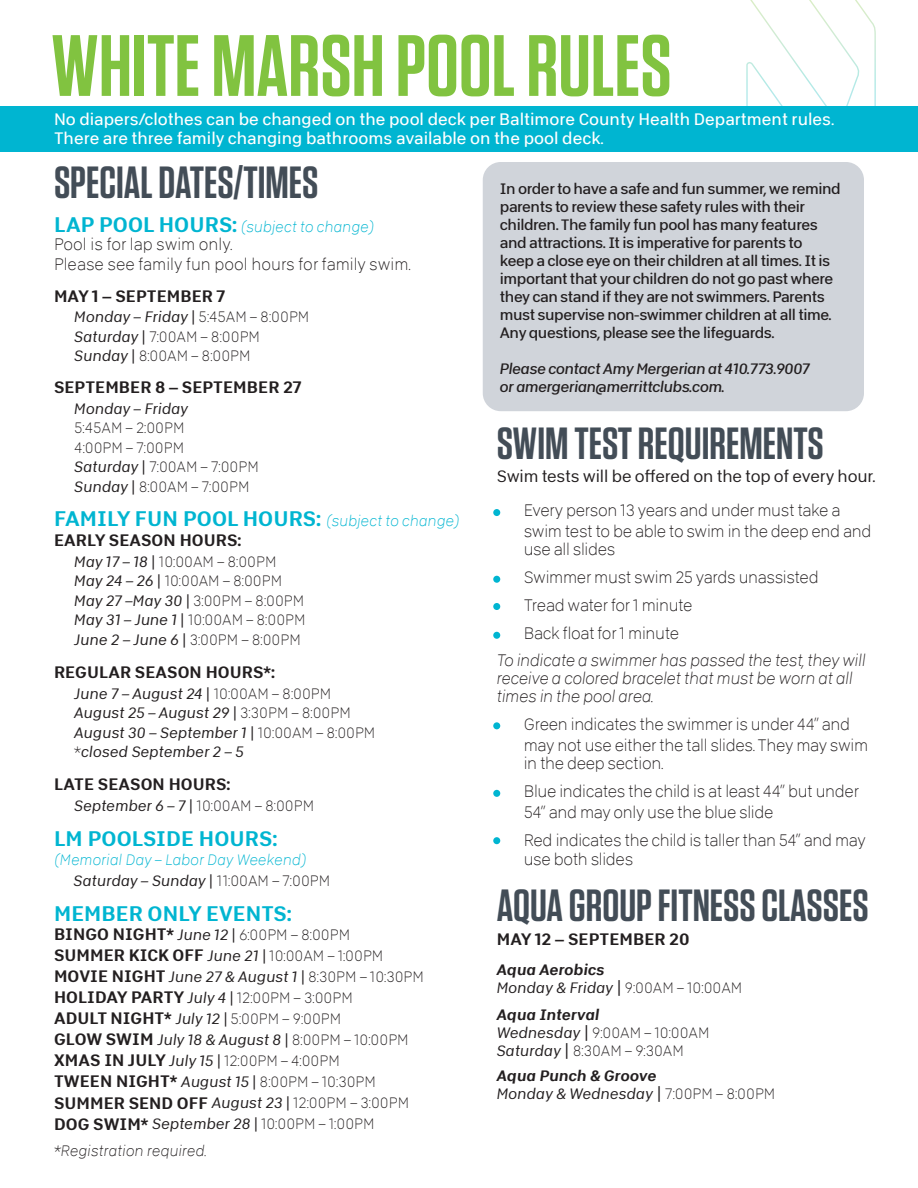
<style>
.page{position:relative;width:918px;height:1188px;background:#fff}
.page>*{position:absolute;margin:0;border:0;box-sizing:border-box;transform-origin:0 0}
.t1{font:600 86.7px "Tungsten";color:#81c340}
.t2{font:600 45px "Tungsten";color:#434d57}
.t3{font:21px "Abitare Sans 600 wt";letter-spacing:.005em;color:#00b5d1}
.t4{font:16.5px/27.8px "Abitare Sans 0 wt";letter-spacing:-.02em;color:#231f20}
.t5{font:16.5px/18.8px "Abitare Sans 350 wt";color:#fff}
.t6{font:16.5px "Abitare Sans 600 wt";letter-spacing:.005em;color:#231f20}
.t7{font:16.5px/18px "Abitare Sans Italic 0 wt";letter-spacing:-.02em;color:#231f20}
.t8{font:16.5px/19.5px "Abitare Sans 0 wt";color:#231f20}
.t9{font:16.5px "Abitare Sans 250 wt";letter-spacing:-.01em;color:#231f20}
.t10{font:15px/19.5px "Abitare Sans 0 wt";color:#231f20}
.t11{font:15px/18px "Abitare Sans 400 wt";letter-spacing:-.03em;color:#231f20}
.t12{font:15px/19.5px "Abitare Sans Italic 250 wt";color:#231f20}
.t13{font:15px/18px "Abitare Sans Italic 400 wt";letter-spacing:-.03em;color:#231f20}
.t14{font:15px "Abitare Sans Italic 0 wt";color:#00b5d1}
.t15{font:15px "Abitare Sans Italic 600 wt";color:#231f20}
.t16{font:15px "Abitare Sans Italic 0 wt";color:#231f20}
.s1{font-family:"Abitare Sans 600 wt";font-size:21px}
.s2{font-family:"Abitare Sans 0 wt"}
.s3{font-family:"Abitare Sans Italic 250 wt"}
.s4{font-family:"Abitare Sans Italic 0 wt";font-size:15px}
.s5{font-family:"Abitare Sans 600 wt";font-size:16.5px}
.s6{font-family:"Abitare Sans Italic 250 wt";font-size:16.5px}
.s7{font-size:16.5px}
</style>
<div class="page">
<div style="left:483px;top:162px;width:381px;height:249px;background:#d0d4da;border-radius:18px"></div>
<svg style="left:745px;top:0;width:173px;height:107px"></svg>
<div style="left:0;top:107px;width:918px;height:45px;background:#00b5d1"></div>
<div style="left:493px;top:509px;width:7px;height:7px;background:#00b5d1;border-radius:50%"></div>
<div style="left:493px;top:576px;width:7px;height:7px;background:#00b5d1;border-radius:50%"></div>
<div style="left:493px;top:603px;width:7px;height:7px;background:#00b5d1;border-radius:50%"></div>
<div style="left:493px;top:632px;width:7px;height:7px;background:#00b5d1;border-radius:50%"></div>
<div style="left:493px;top:722px;width:7px;height:7px;background:#00b5d1;border-radius:50%"></div>
<div style="left:493px;top:790px;width:7px;height:7px;background:#00b5d1;border-radius:50%"></div>
<div style="left:493px;top:837px;width:7px;height:7px;background:#00b5d1;border-radius:50%"></div>
<h1 class="t1" style="left:51px;top:20px;width:622px">WHITE MARSH POOL RULES</h1>
<p class="t5" style="left:54px;top:110px;width:782px">No diapers/clothes can be changed on the pool deck per Baltimore County Health Department rules.<br>There are three family changing bathrooms available on the pool deck.</p>
<h2 class="t2" style="left:54px;top:159px;width:266px">SPECIAL DATES/TIMES</h2>
<p class="t14" style="left:54px;top:219px;width:322px"><span class="s1">LAP POOL HOURS:</span> (subject to change)</p>
<p class="t8" style="left:54px;top:235px;width:359px">Pool is for lap swim only.<br>Please see family fun pool hours for family swim.</p>
<p class="t6" style="left:54px;top:286px;width:173px">MAY 1 – SEPTEMBER 7</p>
<p class="t12" style="left:74px;top:307px;width:237px">Monday – Friday | <span class="s2">5:45AM – 8:00PM</span></p>
<p class="t10" style="left:74px;top:327px;width:187px"><span class="s3">Saturday |</span> 7:00AM – 8:00PM<br><span class="s3">Sunday |</span> 8:00AM – 8:00PM</p>
<p class="t6" style="left:54px;top:378px;width:249px">SEPTEMBER 8 – SEPTEMBER 27</p>
<p class="t12" style="left:74px;top:399px;width:116px">Monday – Friday</p>
<p class="t10" style="left:74px;top:418px;width:186px">5:45AM – 2:00PM<br>4:00PM – 7:00PM<br><span class="s3">Saturday |</span> 7:00AM – 7:00PM<br><span class="s3">Sunday |</span> 8:00AM – 7:00PM</p>
<h3 class="t3" style="left:54px;top:507px;width:407px">FAMILY FUN POOL HOURS: <span class="s4">(subject to change)</span></h3>
<p class="t6" style="left:54px;top:531px;width:189px">EARLY SEASON HOURS:</p>
<p class="t10" style="left:74px;top:552px;width:233px"><span class="s3">May 17 – 18 |</span> 10:00AM – 8:00PM<br><span class="s3">May 24 – 26 |</span> 10:00AM – 8:00PM<br><span class="s3">May 27 –May 30 |</span> 3:00PM – 8:00PM<br><span class="s3">May 31 – June 1 |</span> 10:00AM – 8:00PM<br><span class="s3">June 2 – June 6 |</span> 3:00PM – 8:00PM</p>
<p class="t6" style="left:54px;top:663px;width:222px">REGULAR SEASON HOURS*:</p>
<p class="t12" style="left:74px;top:684px;width:303px">June 7 – August 24 | <span class="s2">10:00AM – 8:00PM </span>August 25 – August 29 | <span class="s2">3:30PM – 8:00PM </span>August 30 – September 1 | <span class="s2">10:00AM – 8:00PM *</span>closed September 2 – 5</p>
<p class="t6" style="left:54px;top:775px;width:178px">LATE SEASON HOURS:</p>
<p class="t10" style="left:74px;top:796px;width:241px"><span class="s3">September 6 – 7 |</span> 10:00AM – 8:00PM</p>
<h3 class="t3" style="left:54px;top:826px;width:225px">LM POOLSIDE HOURS:</h3>
<p class="t14" style="left:54px;top:852px;width:255px">(Memorial Day – Labor Day Weekend)</p>
<p class="t12" style="left:74px;top:871px;width:258px">Saturday – Sunday | <span class="s2">11:00AM – 7:00PM</span></p>
<h3 class="t3" style="left:54px;top:901px;width:239px">MEMBER ONLY EVENTS:</h3>
<p class="t10" style="left:54px;top:925px;width:331px;line-height:21px"><span class="s5">BINGO NIGHT*</span> <span class="s3">June 12 |</span> 6:00PM – 8:00PM<br><span class="s5">SUMMER KICK OFF</span> <span class="s3">June 21 |</span> 10:00AM – 1:00PM</p>
<p class="t12" style="left:54px;top:967px;width:371px"><span class="s5">MOVIE NIGHT</span> June 27 &amp; August 1 | <span class="s2">8:30PM – 10:30PM</span></p>
<p class="t10" style="left:54px;top:988px;width:300px;line-height:21px"><span class="s5">HOLIDAY PARTY</span> <span class="s3">July 4 |</span> 12:00PM – 3:00PM<br><span class="s5">ADULT NIGHT*</span> <span class="s3">July 12 |</span> 5:00PM – 9:00PM</p>
<p class="t12" style="left:54px;top:1030px;width:356px"><span class="s5">GLOW SWIM</span> July 18 &amp; August 8 | <span class="s2">8:00PM – 10:00PM</span></p>
<p class="t10" style="left:54px;top:1051px;width:357px;line-height:21px"><span class="s5">XMAS IN JULY</span> <span class="s3">July 15 |</span> 12:00PM – 4:00PM<br><span class="s5">TWEEN NIGHT*</span> <span class="s3">August 15 |</span> 8:00PM – 10:30PM <span class="s5">SUMMER SEND OFF</span> <span class="s3">August 23 |</span> 12:00PM – 3:00PM <span class="s5">DOG SWIM*</span> <span class="s3">September 28 |</span> 10:00PM – 1:00PM</p>
<p class="t16" style="left:54px;top:1143px;width:154px">*Registration required.</p>
<p class="t11" style="left:500px;top:179px;width:342px">In order to have a safe and fun summer, we remind parents to review these safety rules with their children. The family fun pool has many features and attractions. It is imperative for parents to<br>keep a close eye on their children at all times. It is important that your children do not go past where they can stand if they are not swimmers. Parents must supervise non-swimmer children at all time.<br>Any questions, please see the lifeguards.</p>
<p class="t13" style="left:500px;top:359px;width:312px">Please contact Amy Mergerian at 410.773.9007 or amergerian@merrittclubs.com.</p>
<h2 class="t2" style="left:497px;top:420px;width:328px">SWIM TEST REQUIREMENTS</h2>
<p class="t9" style="left:497px;top:467px;width:380px">Swim tests will be offered on the top of every hour.</p>
<p class="t4" style="left:524px;top:500px;width:349px;line-height:21px">Every person 13 years and under must take a swim test to be able to swim in the deep end and</p>
<p class="t4" style="left:524px;top:536px;width:296px">use all slides<br>Swimmer must swim 25 yards unassisted<br>Tread water for 1 minute<br>Back float for 1 minute</p>
<p class="t7" style="left:497px;top:651px;width:371px">To indicate a swimmer has passed the test, they will receive a colored bracelet that must be worn at all times in the pool area.</p>
<p class="t4" style="left:524px;top:714px;width:346px;line-height:21px">Green indicates the swimmer is under 44” and may not use either the tall slides. They may swim</p>
<p class="t4" style="left:524px;top:749px;width:337px">in the deep section.<br>Blue indicates the child is at least 44” but under</p>
<p class="t4" style="left:524px;top:798px;width:344px">54” and may only use the blue slide<br>Red indicates the child is taller than 54” and may</p>
<p class="t4" style="left:524px;top:845px;width:111px">use both slides</p>
<h2 class="t2" style="left:497px;top:881px;width:373px">AQUA GROUP FITNESS CLASSES</h2>
<p class="t6" style="left:497px;top:930px;width:194px">MAY 12 – SEPTEMBER 20</p>
<p class="t15" style="left:497px;top:961px;width:109px">Aqua Aerobics</p>
<p class="t10" style="left:497px;top:978px;width:247px"><span class="s3">Monday &amp; Friday</span> <span class="s6">|</span> 9:00AM – 10:00AM</p>
<p class="t15" style="left:497px;top:1006px;width:104px">Aqua Interval</p>
<p class="t10" style="left:497px;top:1024px;width:214px;line-height:18px"><span class="s3">Wednesday</span> <span class="s6">|</span> 9:00AM – 10:00AM<br><span class="s3">Saturday</span> <span class="s6">|</span> 8:30AM – 9:30AM</p>
<p class="t15" style="left:497px;top:1067px;width:161px">Aqua Punch &amp; Groove</p>
<p class="t12" style="left:497px;top:1084px;width:280px">Monday &amp; Wednesday <span class="s7">|</span> <span class="s2">7:00PM – 8:00PM</span></p>
</div>
